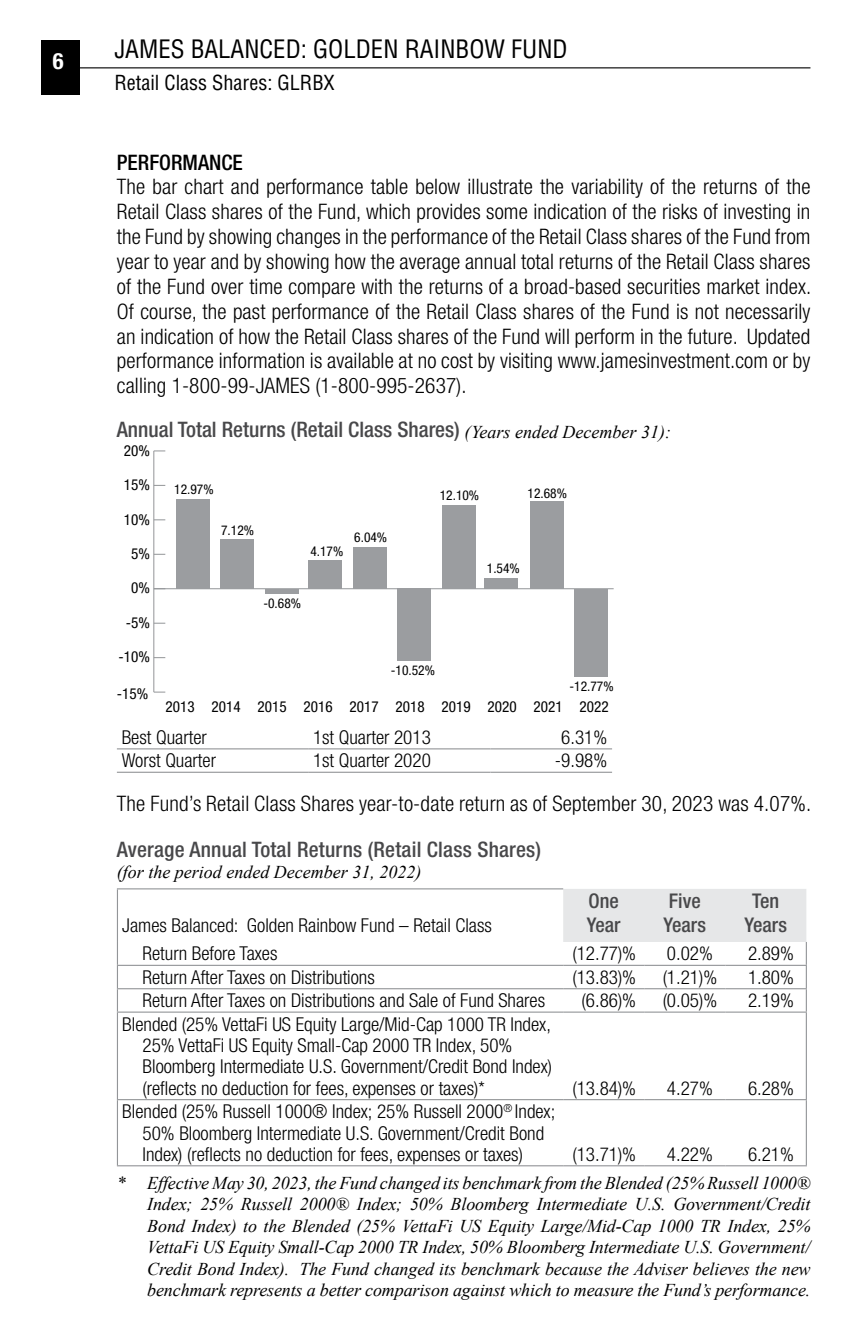
<style>
.page{position:relative;width:851px;height:1337px;background:#fff}
.page>*{position:absolute;margin:0;border:0;box-sizing:border-box;transform-origin:0 0}
.t1{font:condensed 24.75px "Helvetica LT Std";color:#000}
.t2{font:700 condensed 22.5px "Helvetica Neue LT Std";color:#fff}
.t3{font:300 condensed 21.38px/24.8px "Helvetica Neue LT Std";letter-spacing:.01em;color:#000;text-align:justify}
.t4{font:500 condensed 21.38px "Helvetica Neue LT Std";letter-spacing:.005em;color:#48484a}
.t5{font:500 condensed 21.38px "Helvetica Neue LT Std";color:#000}
.t6{font:500 condensed 20.25px/23.6px "Helvetica Neue LT Std";color:#48484a}
.t7{font:condensed 20.25px "Helvetica LT Std";color:#000}
.t8{font:300 condensed 19.12px/21.4px "Helvetica Neue LT Std";color:#000}
.t9{font:italic 18px/21.6px "Times New Roman";letter-spacing:-.01em;color:#000;text-align:justify}
.t10{font:condensed 15.08px "Helvetica Neue LT Std";color:#000}
.t11{font:condensed 13.5px "Helvetica Neue LT Std";color:#000}
.s1{font-family:"Times New Roman";font-weight:400;font-style:italic;font-stretch:normal;font-size:18px;color:#000}
</style>
<div class="page">
<div style="left:40px;top:40px;width:39px;height:54px;background:#000"></div>
<hr style="left:73px;top:67px;width:737px;height:1px;background:#000">
<hr style="left:154px;top:588px;width:459px;height:1px;background:#939598">
<hr style="left:154px;top:451px;width:1px;height:241px;background:#dbdbdc">
<hr style="left:153px;top:451px;width:1px;height:241px;background:#939598">
<div style="left:176px;top:499px;width:34px;height:90px;background:#9b9da0"></div>
<div style="left:220px;top:539px;width:34px;height:50px;background:#9b9da0"></div>
<hr style="left:265px;top:589px;width:33px;height:4px;background:#9b9da0">
<div style="left:308px;top:560px;width:33px;height:29px;background:#9b9da0"></div>
<div style="left:353px;top:547px;width:33px;height:42px;background:#9b9da0"></div>
<div style="left:398px;top:589px;width:33px;height:72px;background:#9b9da0"></div>
<div style="left:442px;top:505px;width:33px;height:84px;background:#9b9da0"></div>
<div style="left:484px;top:578px;width:33px;height:11px;background:#9b9da0"></div>
<div style="left:530px;top:501px;width:33px;height:88px;background:#9b9da0"></div>
<div style="left:574px;top:589px;width:33px;height:87px;background:#9b9da0"></div>
<hr style="left:117px;top:748px;width:191px;height:1px;background:#939598">
<hr style="left:308px;top:748px;width:182px;height:1px;background:#939598">
<hr style="left:490px;top:748px;width:122px;height:1px;background:#939598">
<hr style="left:117px;top:771px;width:191px;height:2px;background:#939598">
<hr style="left:308px;top:771px;width:182px;height:2px;background:#939598">
<hr style="left:490px;top:771px;width:122px;height:2px;background:#939598">
<hr style="left:117px;top:888px;width:446px;height:1px;background:#939598">
<hr style="left:117px;top:889px;width:1px;height:53px;background:#939598">
<svg style="left:117px;top:942px;width:1px;height:69px"></svg>
<hr style="left:117px;top:1012px;width:1px;height:87px;background:#939598">
<hr style="left:117px;top:1100px;width:1px;height:65px;background:#939598">
<hr style="left:117px;top:964px;width:446px;height:2px;background:#939598">
<hr style="left:117px;top:988px;width:446px;height:1px;background:#939598">
<hr style="left:117px;top:1011px;width:446px;height:1px;background:#939598">
<hr style="left:563px;top:1011px;width:81px;height:1px;background:#939598">
<hr style="left:644px;top:1011px;width:81px;height:1px;background:#939598">
<hr style="left:725px;top:1011px;width:81px;height:1px;background:#939598">
<hr style="left:117px;top:1099px;width:446px;height:1px;background:#939598">
<hr style="left:563px;top:1099px;width:81px;height:1px;background:#939598">
<hr style="left:644px;top:1099px;width:81px;height:1px;background:#939598">
<hr style="left:725px;top:1099px;width:81px;height:1px;background:#939598">
<hr style="left:117px;top:1165px;width:446px;height:1px;background:#939598">
<hr style="left:563px;top:1165px;width:81px;height:1px;background:#939598">
<hr style="left:644px;top:1165px;width:81px;height:1px;background:#939598">
<hr style="left:725px;top:1165px;width:81px;height:1px;background:#939598">
<svg style="left:563px;top:889px;width:243px;height:122px"></svg>
<hr style="left:805px;top:1012px;width:1px;height:87px;background:#939598">
<hr style="left:805px;top:1100px;width:1px;height:65px;background:#939598">
<p class="t2" style="left:53px;top:47px;width:12px">6</p>
<p class="t1" style="left:114px;top:34px;width:455px">JAMES BALANCED: GOLDEN RAINBOW FUND</p>
<p class="t7" style="left:114px;top:70px;width:222px">Retail Class Shares: GLRBX</p>
<p class="t5" style="left:117px;top:149px;width:127px">PERFORMANCE</p>
<p class="t3" style="left:117px;top:174px;width:696px">The bar chart and performance table below illustrate the variability of the returns of the Retail Class shares of the Fund, which provides some indication of the risks of investing in the Fund by showing changes in the performance of the Retail Class shares of the Fund from year to year and by showing how the average annual total returns of the Retail Class shares of the Fund over time compare with the returns of a broad-based securities market index.<br>Of course, the past performance of the Retail Class shares of the Fund is not necessarily an indication of how the Retail Class shares of the Fund will perform in the future. Updated performance information is available at no cost by visiting www.jamesinvestment.com or by calling 1-800-99-JAMES (1-800-995-2637).</p>
<p class="t4" style="left:117px;top:417px;width:555px">Annual Total Returns (Retail Class Shares) <span class="s1">(Years ended December 31):</span></p>
<p class="t10" style="left:124px;top:441px;width:28px">20%</p>
<p class="t10" style="left:124px;top:476px;width:28px">15%</p>
<p class="t10" style="left:124px;top:510px;width:28px">10%</p>
<p class="t10" style="left:131px;top:545px;width:20px">5%</p>
<p class="t10" style="left:131px;top:579px;width:20px">0%</p>
<p class="t10" style="left:126px;top:614px;width:26px">-5%</p>
<p class="t10" style="left:119px;top:648px;width:33px">-10%</p>
<p class="t10" style="left:117px;top:684px;width:33px">-15%</p>
<p class="t11" style="left:174px;top:482px;width:41px">12.97%</p>
<p class="t11" style="left:221px;top:522px;width:34px">7.12%</p>
<p class="t11" style="left:310px;top:543px;width:34px">4.17%</p>
<p class="t11" style="left:354px;top:529px;width:34px">6.04%</p>
<p class="t11" style="left:263px;top:595px;width:39px">-0.68%</p>
<p class="t11" style="left:440px;top:487px;width:41px">12.10%</p>
<p class="t11" style="left:527px;top:485px;width:41px">12.68%</p>
<p class="t11" style="left:487px;top:560px;width:34px">1.54%</p>
<p class="t11" style="left:391px;top:663px;width:46px">-10.52%</p>
<p class="t11" style="left:569px;top:678px;width:46px">-12.77%</p>
<p class="t10" style="left:166px;top:698px;width:444px">2013 2014 2015 2016 2017 2018 2019 2020 2021 2022</p>
<p class="t8" style="left:122px;top:726px;width:87px">Best Quarter</p>
<p class="t8" style="left:313px;top:726px;width:119px">1st Quarter 2013</p>
<p class="t8" style="left:561px;top:726px;width:47px">6.31%</p>
<p class="t8" style="left:122px;top:750px;width:96px">Worst Quarter</p>
<p class="t8" style="left:313px;top:750px;width:119px">1st Quarter 2020</p>
<p class="t8" style="left:555px;top:750px;width:54px">-9.98%</p>
<p class="t3" style="left:117px;top:791px;width:696px">The Fund’s Retail Class Shares year-to-date return as of September 30, 2023 was 4.07%.</p>
<p class="t4" style="left:117px;top:836px;width:425px">Average Annual Total Returns (Retail Class Shares)</p>
<p class="t9" style="left:117px;top:861px;width:306px">(for the period ended December 31, 2022)</p>
<p class="t8" style="left:122px;top:914px;width:371px">James Balanced: Golden Rainbow Fund – Retail Class</p>
<p class="t6" style="left:587px;top:889px;width:35px">One<br>Year</p>
<p class="t6" style="left:663px;top:889px;width:44px">Five<br>Years</p>
<p class="t6" style="left:744px;top:889px;width:44px;text-align:center">Ten<br>Years</p>
<p class="t8" style="left:142px;top:943px;width:136px">Return Before Taxes</p>
<p class="t8" style="left:572px;top:943px;width:65px">(12.77)%</p>
<p class="t8" style="left:667px;top:943px;width:47px">0.02%</p>
<p class="t8" style="left:748px;top:943px;width:47px">2.89%</p>
<p class="t8" style="left:142px;top:966px;width:234px">Return After Taxes on Distributions</p>
<p class="t8" style="left:572px;top:966px;width:65px">(13.83)%</p>
<p class="t8" style="left:662px;top:966px;width:56px">(1.21)%</p>
<p class="t8" style="left:748px;top:966px;width:47px">1.80%</p>
<p class="t8" style="left:142px;top:989px;width:404px">Return After Taxes on Distributions and Sale of Fund Shares</p>
<p class="t8" style="left:581px;top:989px;width:56px">(6.86)%</p>
<p class="t8" style="left:662px;top:989px;width:56px">(0.05)%</p>
<p class="t8" style="left:748px;top:989px;width:47px">2.19%</p>
<p class="t8" style="left:142px;top:1013px;width:411px;text-indent:-20px">Blended (25% VettaFi US Equity Large/Mid-Cap 1000 TR Index, 25% VettaFi US Equity Small-Cap 2000 TR Index, 50% Bloomberg Intermediate U.S. Government/Credit Bond Index) (reflects no deduction for fees, expenses or taxes)*</p>
<p class="t8" style="left:572px;top:1077px;width:65px">(13.84)%</p>
<p class="t8" style="left:667px;top:1077px;width:47px">4.27%</p>
<p class="t8" style="left:748px;top:1077px;width:47px">6.28%</p>
<p class="t8" style="left:143px;top:1100px;width:414px;text-indent:-20px">Blended (25% Russell 1000® Index; 25% Russell 2000<sup>®</sup> Index;<br>50% Bloomberg Intermediate U.S. Government/Credit Bond<br>Index) (reflects no deduction for fees, expenses or taxes)</p>
<p class="t8" style="left:572px;top:1143px;width:65px">(13.71)%</p>
<p class="t8" style="left:667px;top:1143px;width:47px">4.22%</p>
<p class="t8" style="left:748px;top:1143px;width:47px">6.21%</p>
<p class="t9" style="left:147px;top:1171px;width:664px;text-indent:-30px">* Effective May 30, 2023, the Fund changed its benchmark from the Blended (25% Russell 1000® Index; 25% Russell 2000® Index; 50% Bloomberg Intermediate U.S. Government/Credit Bond Index) to the Blended (25% VettaFi US Equity Large/Mid-Cap 1000 TR Index, 25% VettaFi US Equity Small-Cap 2000 TR Index, 50% Bloomberg Intermediate U.S. Government/ Credit Bond Index). The Fund changed its benchmark because the Adviser believes the new benchmark represents a better comparison against which to measure the Fund’s performance.</p>
</div>
